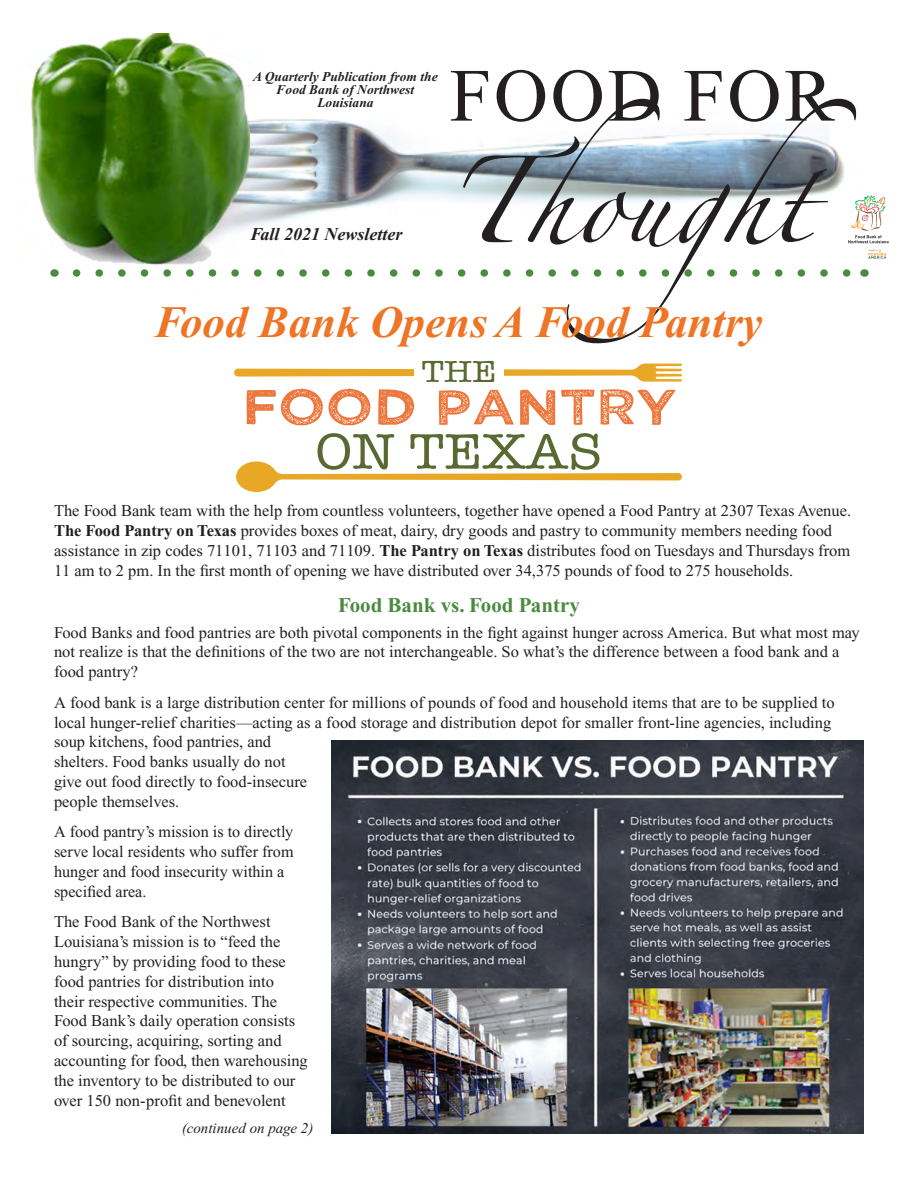
<style>
.page{position:relative;width:918px;height:1188px;background:#fff}
.page>*{position:absolute;margin:0;border:0;box-sizing:border-box;transform-origin:0 0}
.t1{font:77.55px "Zapfino";color:#231f20}
.t2{font:75px "Times New Roman";letter-spacing:.035em;color:#231f20}
.t3{font:51.45px "American Typewriter";color:#586931;scale:1.09 1}
.t4{font:50.1px "Wicked Grit";color:#ec763c;scale:1.12 1}
.t5{font:italic 700 45px "Times New Roman";color:#ee7525}
.t6{font:31.35px "American Typewriter";color:#586931;scale:1.14 1}
.Normal__Web{font:700 21px "Times New Roman";color:#4a8b3f}
.t7{font:italic 700 18px "Times New Roman";color:#231f20}
.Normal__Web-2{font:16.5px/19.8px "Times New Roman";color:#231f20}
.t8{font:italic 15px "Times New Roman";color:#231f20}
.t9{font:italic 700 13.5px/13.2px "Times New Roman";color:#231f20;text-align:center}
.s1{font-weight:700}
</style>
<div class="page">
<img style="left:30px;top:34px;width:844px;height:243px">
<svg style="left:76px;top:269px;width:777px;height:8px"></svg>
<svg style="left:868px;top:249px;width:19px;height:10px"></svg>
<svg style="left:848px;top:195px;width:41px;height:48px"></svg>
<svg style="left:234px;top:364px;width:448px;height:18px"></svg>
<svg style="left:236px;top:462px;width:446px;height:30px"></svg>
<div style="left:414px;top:359px;width:90px;height:23px;background:#fff"></div>
<img style="left:331px;top:741px;width:533px;height:393px">
<p class="t2" style="left:449px;top:55px;width:386px">FOOD FOR</p>
<p class="t9" style="left:253px;top:70px;width:186px">A Quarterly Publication from the<br>Food Bank of Northwest<br>Louisiana</p>
<p class="t1" style="left:447px;top:169px;width:411px">T ho ught</p>
<p class="t7" style="left:251px;top:224px;width:153px">Fall 2021 Newsletter</p>
<p class="t5" style="left:155px;top:298px;width:609px">Food Bank Opens A Food Pantry</p>
<p class="t6" style="left:422px;top:347px;width:67px">THE</p>
<p class="t4" style="left:241px;top:375px;width:390px">FOOD PANTRY</p>
<p class="t3" style="left:315px;top:412px;width:265px">ON TEXAS</p>
<p class="Normal__Web-2" style="left:54px;top:500px;width:799px;line-height:20.2px">The Food Bank team with the help from countless volunteers, together have opened a Food Pantry at 2307 Texas Avenue.<br><span class="s1">The Food Pantry on Texas</span> provides boxes of meat, dairy, dry goods and pastry to community members needing food assistance in zip codes 71101, 71103 and 71109. <span class="s1">The Pantry on Texas</span> distributes food on Tuesdays and Thursdays from 11 am to 2 pm. In the first month of opening we have distributed over 34,375 pounds of food to 275 households.</p>
<p class="Normal__Web" style="left:338px;top:594px;width:243px">Food Bank vs. Food Pantry</p>
<p class="Normal__Web-2" style="left:54px;top:622px;width:807px">Food Banks and food pantries are both pivotal components in the fight against hunger across America. But what most may not realize is that the definitions of the two are not interchangeable. So what’s the difference between a food bank and a food pantry?</p>
<p class="Normal__Web-2" style="left:54px;top:692px;width:782px">A food bank is a large distribution center for millions of pounds of food and household items that are to be supplied to local hunger-relief charities—acting as a food storage and distribution depot for smaller front-line agencies, including soup kitchens, food pantries, and<br>shelters. Food banks usually do not<br>give out food directly to food-insecure<br>people themselves.</p>
<p class="Normal__Web-2" style="left:54px;top:822px;width:241px">A food pantry’s mission is to directly serve local residents who suffer from hunger and food insecurity within a specified area.</p>
<p class="Normal__Web-2" style="left:54px;top:912px;width:255px">The Food Bank of the Northwest Louisiana’s mission is to “feed the hungry” by providing food to these food pantries for distribution into their respective communities. The Food Bank’s daily operation consists of sourcing, acquiring, sorting and accounting for food, then warehousing the inventory to be distributed to our over 150 non-profit and benevolent</p>
<p class="t8" style="left:182px;top:1120px;width:133px">(continued on page 2)</p>
</div>
